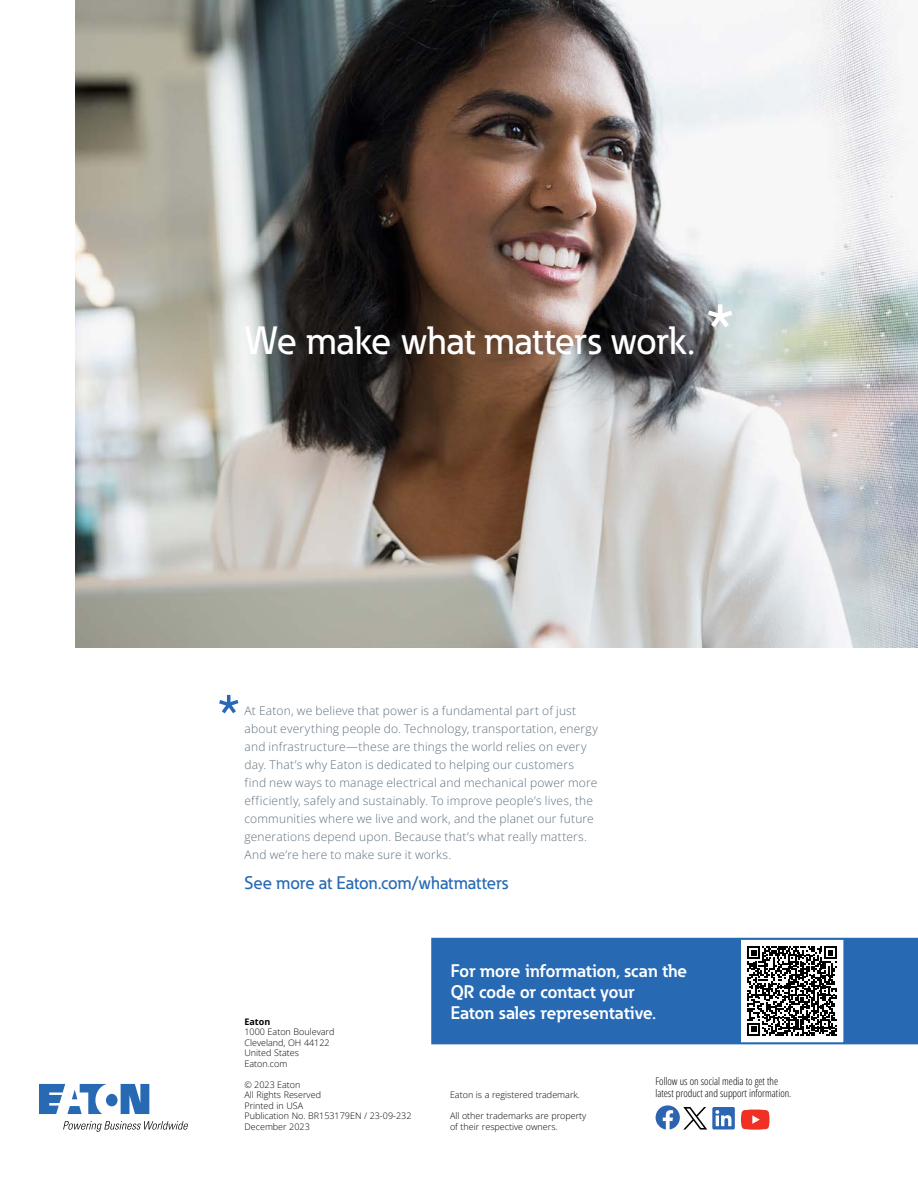
<style>
.page{position:relative;width:918px;height:1188px;background:#fff}
.page>*{position:absolute;margin:0;border:0;box-sizing:border-box;transform-origin:0 0}
.t1{font:500 39px "Eaton";letter-spacing:-.005em;color:#fff}
._11_Contact_CTA_Eaton_Bold___ADJ_Size_Col{font:700 18px/21.3px "Eaton";letter-spacing:-.005em;color:#fff}
.t2{font:500 18px "Eaton";color:#2769b3}
.t3{font:12px/18px "Open Sans";letter-spacing:.02em;color:#5e707e}
.t4{font:10.5px/12px "Open Sans";color:#000}
.t5{font:9px/10.5px "Open Sans";color:#000}
.t6{font:700 9px "Open Sans";color:#000}
.s1{font-size:75px}
</style>
<div class="page">
<img style="left:75px;top:0;width:843px;height:648px">
<div style="left:431px;top:938px;width:487px;height:106px;background:#2769b3"></div>
<div style="left:740px;top:939px;width:104px;height:104px;background:#fff"></div>
<svg style="left:748px;top:946px;width:89px;height:90px"></svg>
<div style="left:740px;top:938px;width:105px;height:106px;border:2px solid #2769b3"></div>
<svg style="left:39px;top:1084px;width:110px;height:30px"></svg>
<svg style="left:63px;top:1121px;width:125px;height:11px"></svg>
<div style="left:712px;top:1107px;width:23px;height:23px;background:#2a66b1;border-radius:2px"></div>
<svg style="left:715px;top:1110px;width:16px;height:16px"></svg>
<svg style="left:741px;top:1110px;width:29px;height:20px"></svg>
<svg style="left:656px;top:1105px;width:51px;height:25px"></svg>
<h1 class="t1" style="left:244px;top:317px;width:492px">We make what matters work. <span class="s1">*</span></h1>
<p class="t3" style="left:245px;top:702px;width:355px">At Eaton, we believe that power is a fundamental part of just about everything people do. Technology, transportation, energy and infrastructure—these are things the world relies on every day. That’s why Eaton is dedicated to helping our customers find new ways to manage electrical and mechanical power more efficiently, safely and sustainably. To improve people’s lives, the communities where we live and work, and the planet our future generations depend upon. Because that’s what really matters.<br>And we’re here to make sure it works.</p>
<h2 class="t2" style="left:245px;top:872px;width:265px">See more at Eaton.com/whatmatters</h2>
<p class="t6" style="left:244px;top:1015px;width:27px">Eaton</p>
<p class="t5" style="left:244px;top:1026px;width:91px">1000 Eaton Boulevard<br>Cleveland, OH 44122<br>United States<br>Eaton.com</p>
<p class="t5" style="left:244px;top:1079px;width:168px">© 2023 Eaton<br>All Rights Reserved<br>Printed in USA<br>Publication No. BR153179EN / 23-09-232<br>December 2023</p>
<p class="_11_Contact_CTA_Eaton_Bold___ADJ_Size_Col" style="left:451px;top:959px;width:238px">For more information, scan the<br>QR code or contact your<br>Eaton sales representative.</p>
<p class="t5" style="left:450px;top:1089px;width:132px">Eaton is a registered trademark.</p>
<p class="t5" style="left:450px;top:1110px;width:138px">All other trademarks are property of their respective owners.</p>
<p class="t4" style="left:656px;top:1075px;width:137px">Follow us on social media to get the latest product and support information.</p>
</div>
